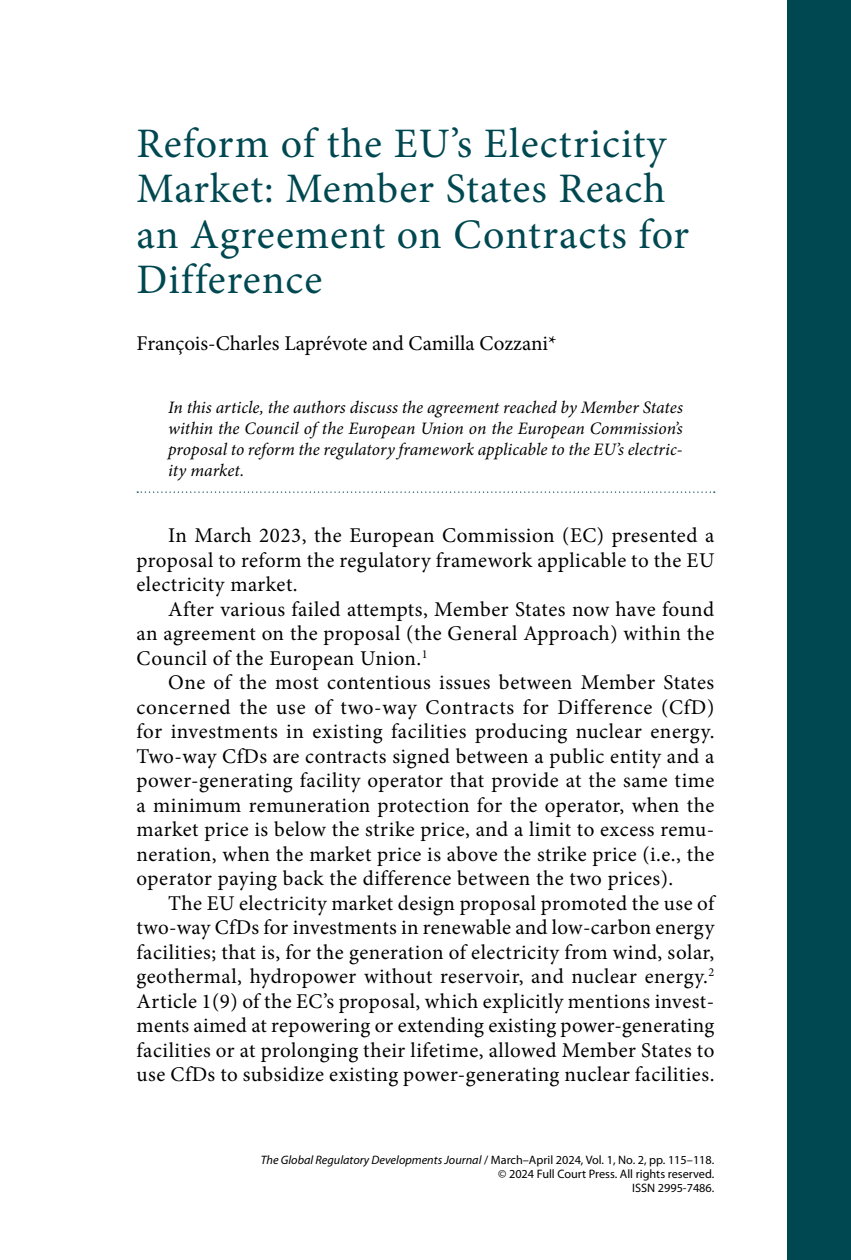
<style>
.page{position:relative;width:851px;height:1260px;background:#fff}
.page>*{position:absolute;margin:0;border:0;box-sizing:border-box;transform-origin:0 0}
.t1{font:42px/45.5px "Minion Pro";letter-spacing:.025em;color:#004851}
.t2{font:21px/24.5px "Minion Pro";letter-spacing:.02em;color:#000;text-align:justify}
.t3{font:21px "Minion Pro";letter-spacing:-.005em;color:#000}
.t4{font:italic 17.5px/21px "Minion Pro";color:#000;text-align:justify}
.t5{font:12.25px/14px "Myriad Pro";color:#000;text-align:right}
.s1{font-style:italic}
</style>
<div class="page">
<div style="left:788px;top:0;width:62px;height:1260px;background:#004851"></div>
<svg style="left:137px;top:491px;width:577px;height:2px"></svg>
<h1 class="t1" style="left:136px;top:121px;width:554px">Reform of the EU’s Electricity<br>Market: Member States Reach an Agreement on Contracts for<br>Difference</h1>
<p class="t3" style="left:136px;top:329px;width:421px">François-Charles Laprévote and Camilla Cozzani*</p>
<p class="t4" style="left:168px;top:397px;width:516px">In this article, the authors discuss the agreement reached by Member States within the Council of the European Union on the European Commission’s proposal to reform the regulatory framework applicable to the EU’s electric&shy;ity market.</p>
<p class="t2" style="left:136px;top:523px;width:579px;text-indent:32px">In March 2023, the European Commission (EC) presented a proposal to reform the regulatory framework applicable to the EU electricity market.</p>
<p class="t2" style="left:136px;top:597px;width:579px;text-indent:32px">After various failed attempts, Member States now have found an agreement on the proposal (the General Approach) within the Council of the European Union.<sup>1</sup></p>
<p class="t2" style="left:136px;top:670px;width:579px;text-indent:32px">One of the most contentious issues between Member States concerned the use of two-way Contracts for Difference (CfD) for investments in existing facilities producing nuclear energy.<br>Two-way CfDs are contracts signed between a public entity and a power-generating facility operator that provide at the same time a minimum remuneration protection for the operator, when the market price is below the strike price, and a limit to excess remu&shy;neration, when the market price is above the strike price (i.e., the operator paying back the difference between the two prices).</p>
<p class="t2" style="left:136px;top:891px;width:579px;text-indent:32px">The EU electricity market design proposal promoted the use of two-way CfDs for investments in renewable and low-carbon energy facilities; that is, for the generation of electricity from wind, solar, geothermal, hydropower without reservoir, and nuclear energy.<sup>2<br></sup>Article 1(9) of the EC’s proposal, which explicitly mentions invest&shy;ments aimed at repowering or extending existing power-generating facilities or at prolonging their lifetime, allowed Member States to use CfDs to subsidize existing power-generating nuclear facilities.</p>
<p class="t5" style="left:261px;top:1153px;width:455px"><span class="s1">The Global Regulatory Developments Journal</span> / March–April 2024, Vol. 1, No. 2, pp. 115–118. © 2024 Full Court Press. All rights reserved.<br>ISSN 2995-7486.</p>
</div>
